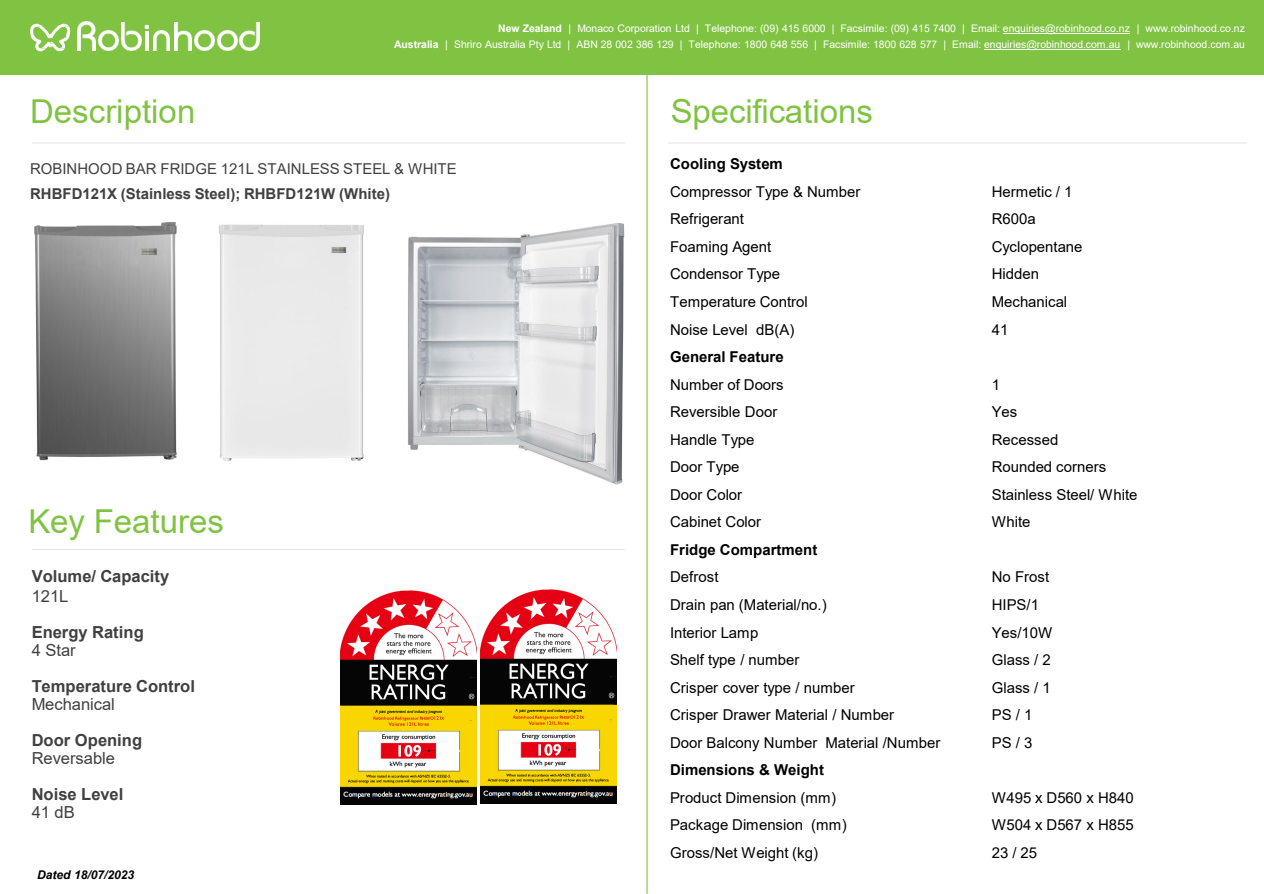
<style>
.page{position:relative;width:1264px;height:894px;background:#fff}
.page>*{position:absolute;margin:0;border:0;box-sizing:border-box;transform-origin:0 0}
.t1{font:33px "Arial";color:#80c342}
.t2{font:700 16.5px "Arial";color:#404040}
.t3{font:16.5px "Arial";color:#404040}
.t4{font:15px "Arial";color:#000}
.t5{font:700 15px "Arial";color:#000}
.t6{font:15px "Arial";color:#404040}
.t7{font:700 15px "Arial";color:#404040}
.t8{font:italic 700 12px "Arial";letter-spacing:-.005em;color:#000}
.t9{font:10.5px "Arial";letter-spacing:-.005em;color:#fff}
.s1{font-weight:700}
</style>
<div class="page">
<div style="left:0;top:0;width:1263px;height:74px;background:#80c342"></div>
<img style="left:77px;top:22px;width:18px;height:28px">
<img style="left:98px;top:31px;width:20px;height:20px">
<img style="left:122px;top:22px;width:19px;height:29px">
<hr style="left:145px;top:31px;width:3px;height:19px;background:#fff">
<svg style="left:145px;top:25px;width:4px;height:4px"></svg>
<img style="left:153px;top:31px;width:17px;height:19px">
<img style="left:175px;top:22px;width:16px;height:28px">
<img style="left:195px;top:31px;width:20px;height:20px">
<img style="left:217px;top:31px;width:20px;height:20px">
<img style="left:240px;top:23px;width:19px;height:28px">
<svg style="left:30px;top:24px;width:40px;height:27px"></svg>
<hr style="left:646px;top:68px;width:1px;height:825px;background:#80c342">
<hr style="left:1002px;top:33px;width:127px;height:1px;background:#fff">
<hr style="left:983px;top:49px;width:137px;height:1px;background:#fff">
<hr style="left:32px;top:142px;width:593px;height:1px;background:#f0f1f0">
<hr style="left:32px;top:548px;width:593px;height:2px;background:#f0f1f0">
<hr style="left:667px;top:142px;width:579px;height:1px;background:#f0f1f0">
<img style="left:34px;top:222px;width:143px;height:239px">
<img style="left:408px;top:223px;width:216px;height:262px">
<img style="left:481px;top:590px;width:135px;height:213px">
<img style="left:340px;top:590px;width:136px;height:214px">
<img style="left:218px;top:224px;width:145px;height:237px">
<p class="t1" style="left:30px;top:89px;width:167px">Description</p>
<p class="t9" style="left:498px;top:21px;width:748px"><span class="s1">New Zealand</span> | Monaco Corporation Ltd | Telephone: (09) 415 6000 | Facsimile: (09) 415 7400 | Email: enquiries@robinhood.co.nz | www.robinhood.co.nz</p>
<p class="t9" style="left:394px;top:37px;width:852px"><span class="s1">Australia</span> | Shriro Australia Pty Ltd | ABN 28 002 386 129 | Telephone: 1800 648 556 | Facsimile: 1800 628 577 | Email: enquiries@robinhood.com.au | www.robinhood.com.au</p>
<p class="t1" style="left:670px;top:89px;width:204px">Specifications</p>
<p class="t6" style="left:30px;top:158px;width:428px">ROBINHOOD BAR FRIDGE 121L STAINLESS STEEL &amp; WHITE</p>
<p class="t7" style="left:30px;top:183px;width:361px">RHBFD121X (Stainless Steel); RHBFD121W (White)</p>
<p class="t1" style="left:28px;top:498px;width:197px">Key Features</p>
<p class="t2" style="left:32px;top:564px;width:139px">Volume/ Capacity</p>
<p class="t3" style="left:32px;top:584px;width:38px">121L</p>
<p class="t2" style="left:32px;top:620px;width:114px">Energy Rating</p>
<p class="t3" style="left:32px;top:638px;width:46px">4 Star</p>
<p class="t2" style="left:32px;top:674px;width:165px">Temperature Control</p>
<p class="t3" style="left:32px;top:692px;width:85px">Mechanical</p>
<p class="t2" style="left:32px;top:728px;width:112px">Door Opening</p>
<p class="t3" style="left:32px;top:746px;width:85px">Reversable</p>
<p class="t2" style="left:32px;top:782px;width:93px">Noise Level</p>
<p class="t3" style="left:32px;top:800px;width:45px">41 dB</p>
<p class="t8" style="left:37px;top:866px;width:98px">Dated 18/07/2023</p>
<p class="t5" style="left:670px;top:153px;width:114px">Cooling System</p>
<p class="t4" style="left:670px;top:181px;width:192px">Compressor Type &amp; Number</p>
<p class="t4" style="left:991px;top:181px;width:82px">Hermetic / 1</p>
<p class="t4" style="left:670px;top:209px;width:75px">Refrigerant</p>
<p class="t4" style="left:991px;top:209px;width:45px">R600a</p>
<p class="t4" style="left:670px;top:236px;width:103px">Foaming Agent</p>
<p class="t4" style="left:991px;top:236px;width:92px">Cyclopentane</p>
<p class="t4" style="left:670px;top:264px;width:111px">Condensor Type</p>
<p class="t4" style="left:991px;top:264px;width:49px">Hidden</p>
<p class="t4" style="left:670px;top:291px;width:139px">Temperature Control</p>
<p class="t4" style="left:991px;top:291px;width:77px">Mechanical</p>
<p class="t4" style="left:670px;top:319px;width:126px">Noise Level dB(A)</p>
<p class="t4" style="left:991px;top:319px;width:18px">41</p>
<p class="t5" style="left:670px;top:346px;width:115px">General Feature</p>
<p class="t4" style="left:670px;top:374px;width:115px">Number of Doors</p>
<p class="t4" style="left:991px;top:374px;width:10px">1</p>
<p class="t4" style="left:670px;top:401px;width:109px">Reversible Door</p>
<p class="t4" style="left:991px;top:401px;width:27px">Yes</p>
<p class="t4" style="left:670px;top:429px;width:86px">Handle Type</p>
<p class="t4" style="left:991px;top:429px;width:68px">Recessed</p>
<p class="t4" style="left:670px;top:456px;width:71px">Door Type</p>
<p class="t4" style="left:991px;top:456px;width:116px">Rounded corners</p>
<p class="t4" style="left:670px;top:484px;width:74px">Door Color</p>
<p class="t4" style="left:991px;top:484px;width:147px">Stainless Steel/ White</p>
<p class="t4" style="left:670px;top:511px;width:93px">Cabinet Color</p>
<p class="t4" style="left:991px;top:511px;width:40px">White</p>
<p class="t5" style="left:670px;top:539px;width:149px">Fridge Compartment</p>
<p class="t4" style="left:670px;top:566px;width:50px">Defrost</p>
<p class="t4" style="left:991px;top:566px;width:59px">No Frost</p>
<p class="t4" style="left:670px;top:594px;width:158px">Drain pan (Material/no.)</p>
<p class="t4" style="left:991px;top:594px;width:49px">HIPS/1</p>
<p class="t4" style="left:670px;top:622px;width:90px">Interior Lamp</p>
<p class="t4" style="left:991px;top:622px;width:62px">Yes/10W</p>
<p class="t4" style="left:670px;top:649px;width:131px">Shelf type / number</p>
<p class="t4" style="left:991px;top:649px;width:60px">Glass / 2</p>
<p class="t4" style="left:670px;top:677px;width:186px">Crisper cover type / number</p>
<p class="t4" style="left:991px;top:677px;width:60px">Glass / 1</p>
<p class="t4" style="left:670px;top:704px;width:225px">Crisper Drawer Material / Number</p>
<p class="t4" style="left:991px;top:704px;width:42px">PS / 1</p>
<p class="t4" style="left:670px;top:732px;width:272px">Door Balcony Number Material /Number</p>
<p class="t4" style="left:991px;top:732px;width:42px">PS / 3</p>
<p class="t5" style="left:670px;top:759px;width:155px">Dimensions &amp; Weight</p>
<p class="t4" style="left:670px;top:787px;width:167px">Product Dimension (mm)</p>
<p class="t4" style="left:991px;top:787px;width:143px">W495 x D560 x H840</p>
<p class="t4" style="left:670px;top:814px;width:178px">Package Dimension (mm)</p>
<p class="t4" style="left:991px;top:814px;width:143px">W504 x D567 x H855</p>
<p class="t4" style="left:670px;top:842px;width:150px">Gross/Net Weight (kg)</p>
<p class="t4" style="left:991px;top:842px;width:47px">23 / 25</p>
</div>
